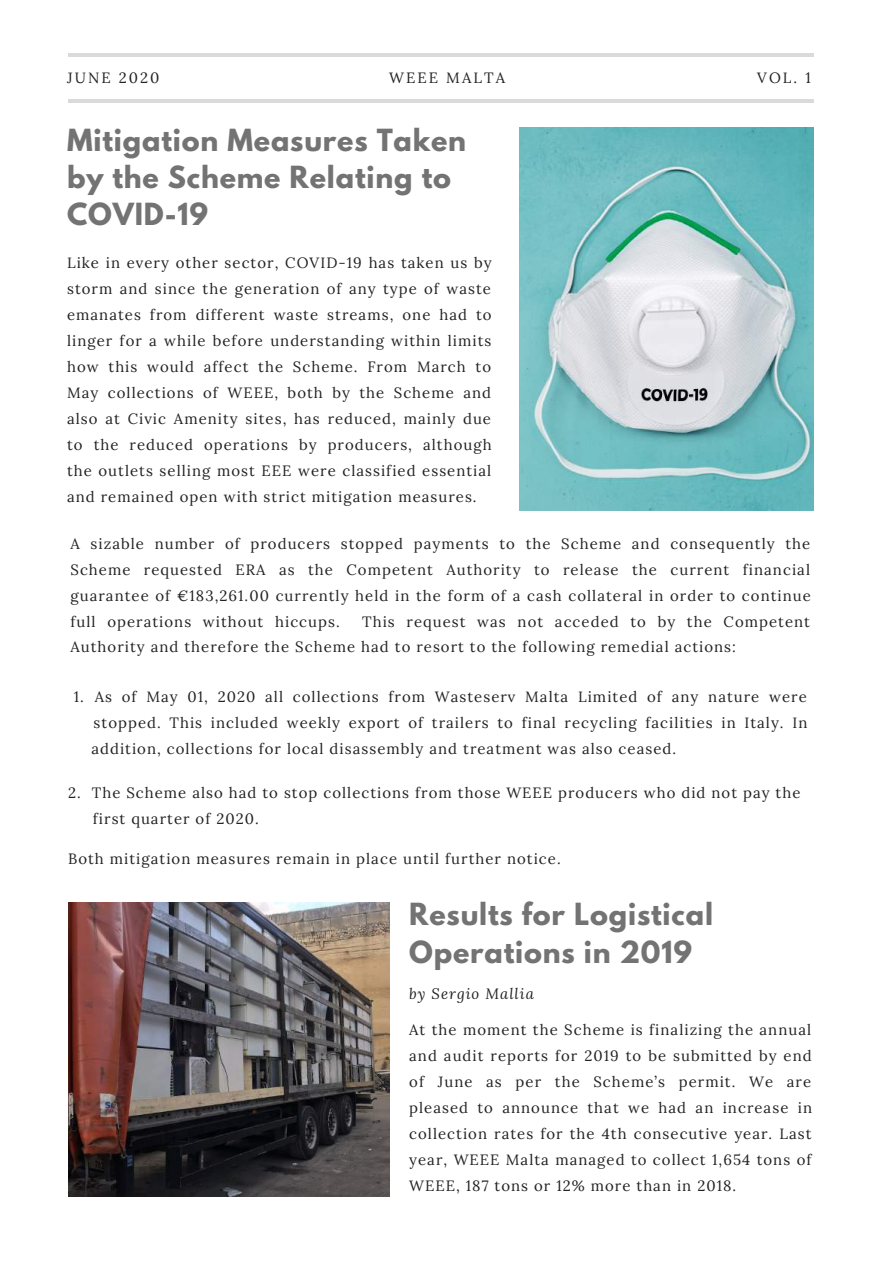
<style>
.page{position:relative;width:894px;height:1264px;background:#fff}
.page>*{position:absolute;margin:0;border:0;box-sizing:border-box;transform-origin:0 0}
.t1{font:700 27px/37.2px "League Spartan";letter-spacing:.03em;color:#737373}
.t2{font:14.85px/26px "Lora";letter-spacing:.07em;color:#222;text-align:justify}
.t3{font:14.85px "Lora";letter-spacing:.14em;color:#222}
.t4{font:italic 14.85px "Lora";letter-spacing:.07em;color:#222}
</style>
<div class="page">
<hr style="left:68px;top:99px;width:744px;height:3px;background:#000">
<hr style="left:69px;top:53px;width:744px;height:4px;background:#dadada">
<img style="left:69px;top:902px;width:321px;height:294px">
<img style="left:519px;top:128px;width:294px;height:383px">
<p class="t3" style="left:389px;top:68px;width:117px">WEEE MALTA</p>
<p class="t3" style="left:67px;top:68px;width:94px">JUNE 2020</p>
<p class="t2" style="left:757px;top:64px;width:55px">VOL. 1</p>
<h1 class="t1" style="left:67px;top:125px;width:400px">Mitigation Measures Taken by the Scheme Relating to<br>COVID-19</h1>
<p class="t2" style="left:67px;top:250px;width:426px">Like in every other sector, COVID-19 has taken us by storm and since the generation of any type of waste emanates from different waste streams, one had to linger for a while before understanding within limits how this would affect the Scheme. From March to May collections of WEEE, both by the Scheme and also at Civic Amenity sites, has reduced, mainly due to the reduced operations by producers, although the outlets selling most EEE were classified essential and remained open with strict mitigation measures.</p>
<p class="t2" style="left:70px;top:530px;width:741px">A sizable number of producers stopped payments to the Scheme and consequently the Scheme requested ERA as the Competent Authority to release the current financial guarantee of €183,261.00 currently held in the form of a cash collateral in order to continue full operations without hiccups.</p>
<p class="t2" style="left:70px;top:608px;width:740px;text-indent:291px">This request was not acceded to by the Competent<br>Authority and therefore the Scheme had to resort to the following remedial actions:</p>
<p class="t2" style="left:74px;top:683px;width:12px">1.</p>
<p class="t2" style="left:91px;top:683px;width:717px">As of May 01, 2020 all collections from Wasteserv Malta Limited of any nature were stopped. This included weekly export of trailers to final recycling facilities in Italy. In addition, collections for local disassembly and treatment was also ceased.</p>
<p class="t2" style="left:93px;top:779px;width:709px;text-indent:-25px">2. The Scheme also had to stop collections from those WEEE producers who did not pay the first quarter of 2020.</p>
<p class="t2" style="left:68px;top:845px;width:494px">Both mitigation measures remain in place until further notice.</p>
<h1 class="t1" style="left:409px;top:899px;width:305px">Results for Logistical<br>Operations in 2019</h1>
<p class="t4" style="left:409px;top:983px;width:126px">by Sergio Mallia</p>
<p class="t2" style="left:409px;top:1017px;width:404px">At the moment the Scheme is finalizing the annual and audit reports for 2019 to be submitted by end of June as per the Scheme’s permit. We are pleased to announce that we had an increase in collection rates for the 4th consecutive year. Last year, WEEE Malta managed to collect 1,654 tons of WEEE, 187 tons or 12% more than in 2018.</p>
</div>
